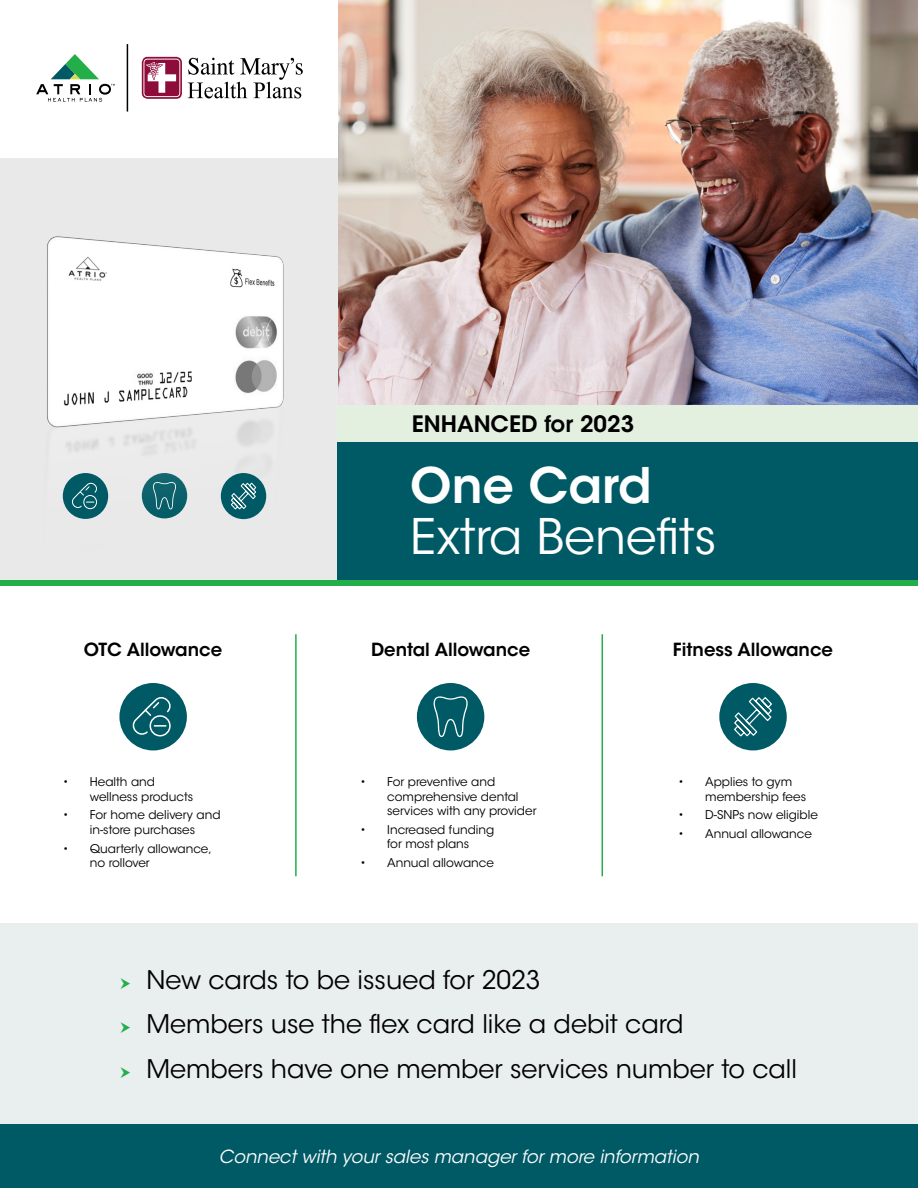
<style>
.page{position:relative;width:918px;height:1188px;background:#fff}
.page>*{position:absolute;margin:0;border:0;box-sizing:border-box;transform-origin:0 0}
.t1{font:48.75px "ITC Avant Garde Std";color:#fff}
.t2{font:600 48.75px "ITC Avant Garde Std";color:#fff}
.t3{font:25.5px/44.1px "ITC Avant Garde Std";color:#000}
.t4{font:600 22.5px "ITC Avant Garde Std";color:#000}
.t5{font:italic 18px "ITC Avant Garde Std";color:#fff}
.t6{font:600 18px "ITC Avant Garde Std";color:#000}
.t7{font:12px/14.4px "ITC Avant Garde Std";color:#000}
</style>
<div class="page">
<img style="left:338px;top:0;width:580px;height:405px">
<div style="left:0;top:156px;width:338px;height:425px;background:#e9e9ea"></div>
<div style="left:337px;top:442px;width:581px;height:139px;background:#005a65"></div>
<div style="left:337px;top:405px;width:581px;height:37px;background:#e3f0e0"></div>
<div style="left:0;top:581px;width:918px;height:5px;background:#23ae49"></div>
<div style="left:0;top:923px;width:918px;height:201px;background:#e9eeef"></div>
<div style="left:417px;top:683px;width:67px;height:67px;background:#005a65;border-radius:50%"></div>
<svg style="left:433px;top:696px;width:35px;height:41px"></svg>
<div style="left:0;top:0;width:338px;height:157px;background:#fff"></div>
<hr style="left:295px;top:634px;width:2px;height:242px;background:#23ae49">
<hr style="left:602px;top:634px;width:1px;height:242px;background:#23ae49">
<div style="left:0;top:1124px;width:918px;height:64px;background:#005a65"></div>
<svg style="left:36px;top:54px;width:79px;height:48px"></svg>
<hr style="left:127px;top:44px;width:1px;height:68px;background:#000">
<svg style="left:142px;top:57px;width:161px;height:42px"></svg>
<img style="left:16px;top:236px;width:286px;height:345px">
<div style="left:719px;top:683px;width:68px;height:67px;background:#005a65;border-radius:50%"></div>
<svg style="left:734px;top:697px;width:38px;height:40px"></svg>
<div style="left:119px;top:683px;width:68px;height:67px;background:#005a65;border-radius:50%"></div>
<svg style="left:132px;top:697px;width:39px;height:40px"></svg>
<div style="left:63px;top:473px;width:45px;height:46px;background:#005a65;border-radius:50%"></div>
<svg style="left:72px;top:482px;width:25px;height:27px"></svg>
<div style="left:221px;top:473px;width:45px;height:46px;background:#005a65;border-radius:50%"></div>
<svg style="left:231px;top:482px;width:26px;height:28px"></svg>
<h3 class="t4" style="left:412px;top:409px;width:224px">ENHANCED for 2023</h3>
<h1 class="t2" style="left:410px;top:454px;width:243px">One Card</h1>
<h1 class="t1" style="left:410px;top:507px;width:308px">Extra Benefits</h1>
<h3 class="t6" style="left:84px;top:638px;width:140px">OTC Allowance</h3>
<h3 class="t6" style="left:371px;top:638px;width:161px">Dental Allowance</h3>
<h3 class="t6" style="left:673px;top:638px;width:162px">Fitness Allowance</h3>
<p class="t7" style="left:90px;top:775px;width:105px;text-indent:-27px">• Health and wellness products</p>
<p class="t7" style="left:63px;top:808px;width:159px;text-align:center">• For home delivery and in-store purchases</p>
<p class="t7" style="left:90px;top:841px;width:124px;text-indent:-27px">• Quarterly allowance, no rollover</p>
<p class="t7" style="left:387px;top:775px;width:151px;text-indent:-27px">• For preventive and comprehensive dental services with any provider</p>
<p class="t7" style="left:360px;top:822px;width:136px;text-align:center">• Increased funding for most plans</p>
<p class="t7" style="left:360px;top:856px;width:135px">• Annual allowance</p>
<p class="t7" style="left:705px;top:775px;width:102px;text-indent:-27px">• Applies to gym membership fees</p>
<p class="t7" style="left:678px;top:808px;width:141px">• D-SNPs now eligible</p>
<p class="t7" style="left:678px;top:827px;width:135px">• Annual allowance</p>
<h2 class="t3" style="left:146px;top:958px;width:652px">New cards to be issued for 2023<br>Members use the flex card like a debit card<br>Members have one member services number to call</h2>
<h3 class="t5" style="left:219px;top:1145px;width:482px">Connect with your sales manager for more information</h3>
</div>
